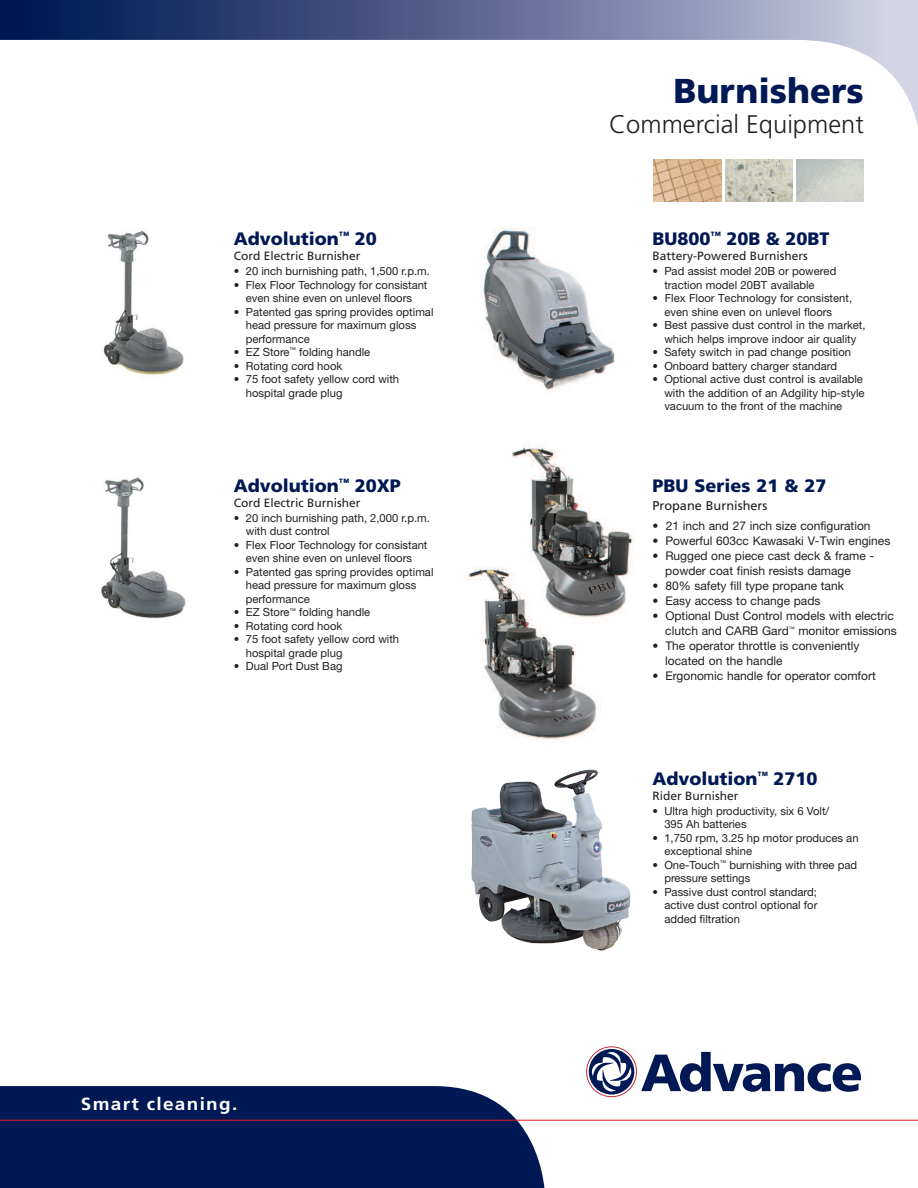
<style>
.page{position:relative;width:918px;height:1188px;background:#fff}
.page>*{position:absolute;margin:0;border:0;box-sizing:border-box;transform-origin:0 0}
.t1{font:900 34.5px "Frutiger";color:#001954}
.t2{font:300 25.5px "Frutiger";color:#231f20}
.t3{font:900 18px "Frutiger";color:#001954}
.t4{font:700 17.55px "Frutiger";letter-spacing:.07em;color:#fff;scale:1.08 1}
.t5{font:12.75px "Frutiger";color:#231f20}
.t6{font:12px/15px "Helvetica Neue";color:#231f20}
.t7{font:12px "Frutiger";color:#231f20}
.t8{font:11.25px/13.5px "Helvetica Neue";color:#231f20}
</style>
<div class="page">
<div style="left:0;top:1086px;width:545px;height:102px;background:#001954"></div>
<hr style="left:0;top:1120px;width:918px;height:1px;background:#e21923">
<svg style="left:586px;top:1046px;width:275px;height:51px"></svg>
<svg style="left:0;top:0;width:918px;height:127px"></svg>
<img style="left:654px;top:160px;width:67px;height:42px">
<img style="left:796px;top:160px;width:68px;height:42px">
<img style="left:725px;top:160px;width:68px;height:42px">
<img style="left:103px;top:230px;width:81px;height:149px">
<img style="left:483px;top:228px;width:132px;height:164px">
<img style="left:101px;top:477px;width:85px;height:142px">
<img style="left:471px;top:770px;width:152px;height:181px">
<img style="left:465px;top:566px;width:136px;height:174px">
<svg style="left:501px;top:566px;width:100px;height:65px"></svg>
<img style="left:505px;top:443px;width:130px;height:181px">
<h3 class="t3" style="left:234px;top:232px;width:145px">Advolution<sup>™</sup> 20</h3>
<p class="t7" style="left:234px;top:251px;width:128px">Cord Electric Burnisher</p>
<p class="t8" style="left:234px;top:265px;width:198px">• 20 inch burnishing path, 1,500 r.p.m.</p>
<p class="t8" style="left:234px;top:279px;width:195px;text-align:center">• Flex Floor Technology for consistant even shine even on unlevel floors</p>
<p class="t8" style="left:246px;top:306px;width:189px;text-indent:-12px">• Patented gas spring provides optimal head pressure for maximum gloss performance</p>
<p class="t8" style="left:234px;top:346px;width:138px">• EZ Store<sup>™</sup> folding handle</p>
<p class="t8" style="left:234px;top:360px;width:110px">• Rotating cord hook</p>
<p class="t8" style="left:246px;top:373px;width:155px;text-indent:-12px">• 75 foot safety yellow cord with hospital grade plug</p>
<h3 class="t3" style="left:234px;top:478px;width:169px">Advolution<sup>™</sup> 20XP</h3>
<p class="t7" style="left:234px;top:498px;width:128px">Cord Electric Burnisher</p>
<p class="t8" style="left:246px;top:512px;width:186px;text-indent:-12px">• 20 inch burnishing path, 2,000 r.p.m. with dust control</p>
<p class="t8" style="left:234px;top:539px;width:195px;text-align:center">• Flex Floor Technology for consistant even shine even on unlevel floors</p>
<p class="t8" style="left:246px;top:566px;width:189px;text-indent:-12px">• Patented gas spring provides optimal head pressure for maximum gloss performance</p>
<p class="t8" style="left:234px;top:607px;width:138px">• EZ Store<sup>™</sup> folding handle</p>
<p class="t8" style="left:234px;top:620px;width:110px">• Rotating cord hook</p>
<p class="t8" style="left:246px;top:634px;width:155px;text-indent:-12px">• 75 foot safety yellow cord with hospital grade plug</p>
<p class="t8" style="left:234px;top:661px;width:110px">• Dual Port Dust Bag</p>
<h3 class="t4" style="left:81px;top:1097px;width:146px">Smart cleaning.</h3>
<h1 class="t1" style="left:673px;top:77px;width:192px">Burnishers</h1>
<h2 class="t2" style="left:609px;top:114px;width:256px">Commercial Equipment</h2>
<h3 class="t3" style="left:652px;top:232px;width:179px">BU800<sup>™</sup> 20B &amp; 20BT</h3>
<p class="t7" style="left:652px;top:251px;width:157px">Battery-Powered Burnishers</p>
<p class="t8" style="left:664px;top:265px;width:174px;text-indent:-12px">• Pad assist model 20B or powered traction model 20BT available</p>
<p class="t8" style="left:664px;top:292px;width:189px;text-indent:-12px">• Flex Floor Technology for consistent, even shine even on unlevel floors</p>
<p class="t8" style="left:652px;top:319px;width:215px;text-align:center">• Best passive dust control in the market, which helps improve indoor air quality</p>
<p class="t8" style="left:652px;top:346px;width:200px">• Safety switch in pad change position</p>
<p class="t8" style="left:652px;top:360px;width:186px">• Onboard battery charger standard</p>
<p class="t8" style="left:664px;top:373px;width:202px;text-indent:-12px">• Optional active dust control is available with the addition of an Adgility hip-style vacuum to the front of the machine</p>
<h3 class="t3" style="left:652px;top:478px;width:176px">PBU Series 21 &amp; 27</h3>
<p class="t5" style="left:652px;top:500px;width:117px">Propane Burnishers</p>
<p class="t6" style="left:652px;top:520px;width:220px">• 21 inch and 27 inch size configuration</p>
<p class="t6" style="left:652px;top:535px;width:240px">• Powerful 603cc Kawasaki V-Twin engines</p>
<p class="t6" style="left:665px;top:550px;width:210px;text-indent:-13px">• Rugged one piece cast deck &amp; frame - powder coat finish resists damage</p>
<p class="t6" style="left:652px;top:580px;width:193px">• 80% safety fill type propane tank</p>
<p class="t6" style="left:652px;top:595px;width:170px">• Easy access to change pads</p>
<p class="t6" style="left:652px;top:610px;width:246px;text-align:right">• Optional Dust Control models with electric clutch and CARB Gard<sup>™</sup> monitor emissions</p>
<p class="t6" style="left:665px;top:640px;width:196px;text-indent:-13px">• The operator throttle is conveniently located on the handle</p>
<p class="t6" style="left:652px;top:670px;width:225px">• Ergonomic handle for operator comfort</p>
<h3 class="t3" style="left:652px;top:771px;width:167px">Advolution<sup>™</sup> 2710</h3>
<p class="t7" style="left:652px;top:791px;width:88px">Rider Burnisher</p>
<p class="t8" style="left:664px;top:805px;width:167px;text-indent:-12px">• Ultra high productivity, six 6 Volt/<br>395 Ah batteries</p>
<p class="t8" style="left:664px;top:832px;width:196px;text-indent:-12px">• 1,750 rpm, 3.25 hp motor produces an exceptional shine</p>
<p class="t8" style="left:664px;top:859px;width:194px;text-indent:-12px">• One-Touch<sup>™</sup> burnishing with three pad pressure settings</p>
<p class="t8" style="left:664px;top:886px;width:155px;text-align:justify;text-indent:-12px">• Passive dust control standard; active dust control optional for added filtration</p>
</div>
